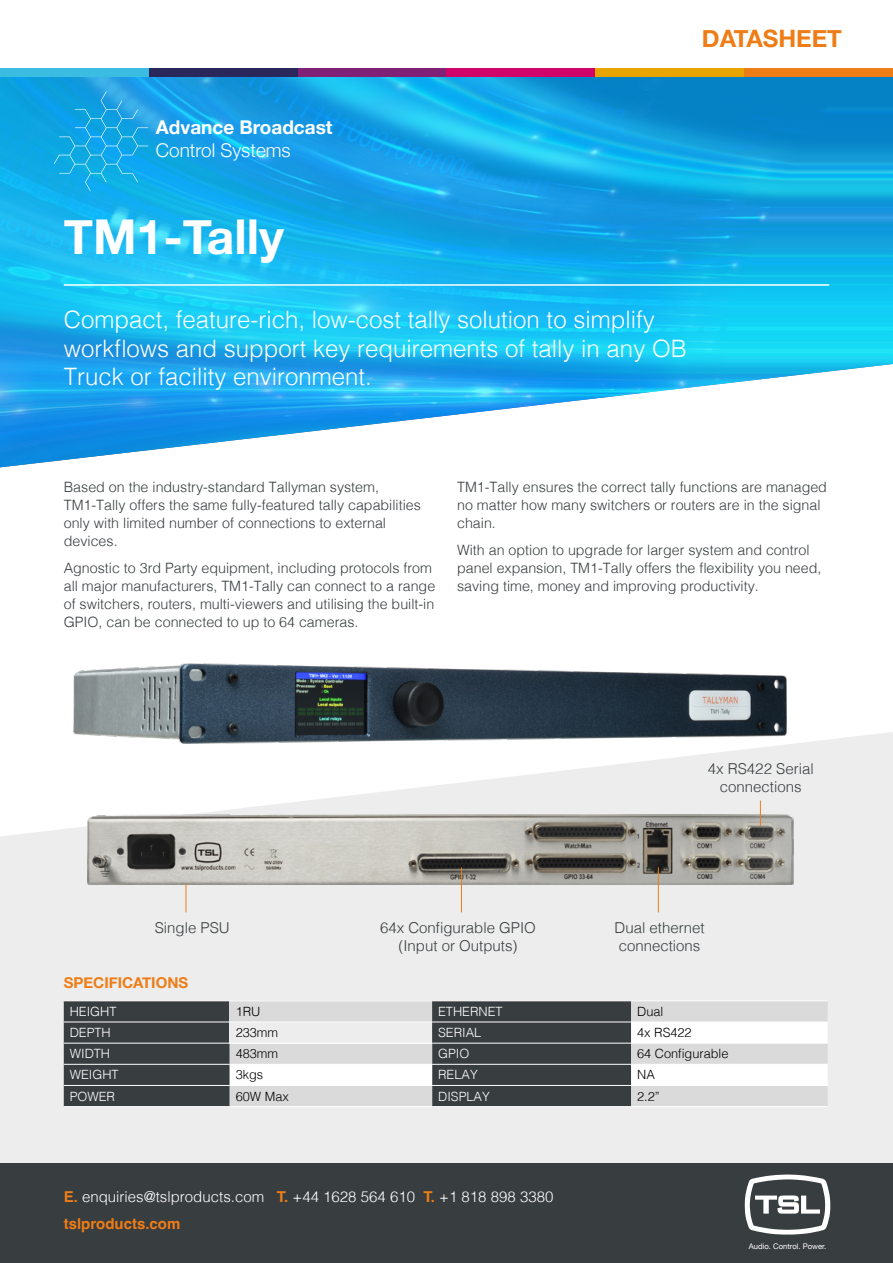
<style>
.page{position:relative;width:893px;height:1263px;background:#fff}
.page>*{position:absolute;margin:0;border:0;box-sizing:border-box;transform-origin:0 0}
.t1{font:700 48px "Helvetica Neue";color:#fff}
.t2{font:300 24px/28.5px "Helvetica";color:#fff}
.t3{font:700 24px "Helvetica Neue";color:#ef7d17}
.t4{font:700 18.9px "Helvetica Neue";color:#fff}
.t5{font:300 18.9px "Helvetica Neue";color:#fff}
.t6{font:300 15px/18px "Helvetica";color:#383d3f;text-align:center}
.t7{font:300 15px/26.5px "Helvetica";color:#fff}
.t8{font:700 15px "Helvetica Neue";color:#ef7d17}
.t9{font:300 14.25px/18px "Helvetica";color:#383d3f}
.t10{font:300 12.75px "Helvetica";color:#fff}
.t11{font:300 12.75px "Helvetica";color:#000}
.t12{font:7.8px "Helvetica Neue";color:#fff}
.s1{font-weight:700;color:#ef7d17}
</style>
<div class="page">
<svg style="left:0;top:732px;width:893px;height:431px;fill:#ededed"></svg>
<img style="left:0;top:77px;width:893px;height:390px">
<hr style="left:64px;top:284px;width:765px;height:2px;background:#fff">
<div style="left:0;top:68px;width:149px;height:9px;background:#3abde1"></div>
<div style="left:149px;top:68px;width:149px;height:9px;background:#2a275a"></div>
<div style="left:298px;top:68px;width:148px;height:9px;background:#802177"></div>
<div style="left:446px;top:68px;width:149px;height:9px;background:#d1046a"></div>
<div style="left:595px;top:68px;width:149px;height:9px;background:#e8a500"></div>
<div style="left:744px;top:68px;width:149px;height:9px;background:#ef7d17"></div>
<svg style="left:54px;top:92px;width:94px;height:99px;background:#19a8e6"></svg>
<div style="left:64px;top:1001px;width:166px;height:105px;background:#383d3f"></div>
<svg style="left:230px;top:1001px;width:598px;height:105px;background:#a4a6a7"></svg>
<svg style="left:230px;top:1022px;width:598px;height:63px"></svg>
<hr style="left:64px;top:1000px;width:166px;height:1px;background:#fff">
<hr style="left:230px;top:1000px;width:202px;height:1px;background:#fff">
<hr style="left:432px;top:1000px;width:199px;height:1px;background:#fff">
<hr style="left:631px;top:1000px;width:197px;height:1px;background:#fff">
<hr style="left:64px;top:1021px;width:166px;height:1px;background:#fff">
<hr style="left:230px;top:1021px;width:202px;height:1px;background:#fff">
<hr style="left:432px;top:1021px;width:199px;height:1px;background:#fff">
<hr style="left:631px;top:1021px;width:197px;height:1px;background:#fff">
<hr style="left:64px;top:1043px;width:166px;height:1px;background:#fff">
<hr style="left:230px;top:1043px;width:202px;height:1px;background:#fff">
<hr style="left:432px;top:1043px;width:199px;height:1px;background:#fff">
<hr style="left:631px;top:1043px;width:197px;height:1px;background:#fff">
<hr style="left:64px;top:1064px;width:166px;height:1px;background:#fff">
<hr style="left:230px;top:1064px;width:202px;height:1px;background:#fff">
<hr style="left:432px;top:1064px;width:199px;height:1px;background:#fff">
<hr style="left:631px;top:1064px;width:197px;height:1px;background:#fff">
<hr style="left:64px;top:1085px;width:166px;height:1px;background:#fff">
<hr style="left:230px;top:1085px;width:202px;height:1px;background:#fff">
<hr style="left:432px;top:1085px;width:199px;height:1px;background:#fff">
<hr style="left:631px;top:1085px;width:197px;height:1px;background:#fff">
<hr style="left:64px;top:1106px;width:166px;height:1px;background:#fff">
<hr style="left:230px;top:1106px;width:202px;height:1px;background:#fff">
<hr style="left:432px;top:1106px;width:199px;height:1px;background:#fff">
<hr style="left:631px;top:1106px;width:197px;height:1px;background:#fff">
<img style="left:73px;top:663px;width:714px;height:80px">
<img style="left:87px;top:814px;width:707px;height:71px">
<svg style="left:186px;top:883px;width:1px;height:29px"></svg>
<hr style="left:461px;top:867px;width:1px;height:45px;background:#ef7d17">
<hr style="left:658px;top:867px;width:1px;height:45px;background:#ef7d17">
<svg style="left:760px;top:801px;width:1px;height:25px"></svg>
<div style="left:0;top:1163px;width:893px;height:100px;background:#383d3f"></div>
<svg style="left:745px;top:1174px;width:85px;height:60px"></svg>
<h2 class="t3" style="left:702px;top:19px;width:142px">DATASHEET</h2>
<h3 class="t4" style="left:156px;top:112px;width:178px">Advance Broadcast</h3>
<h3 class="t5" style="left:156px;top:135px;width:136px">Control Systems</h3>
<h1 class="t1" style="left:64px;top:200px;width:222px">TM1-Tally</h1>
<h2 class="t2" style="left:64px;top:304px;width:624px">Compact, feature-rich, low-cost tally solution to simplify workflows and support key requirements of tally in any OB<br>Truck or facility environment.</h2>
<p class="t9" style="left:64px;top:477px;width:359px">Based on the industry-standard Tallyman system, TM1-Tally offers the same fully-featured tally capabilities only with limited number of connections to external devices.</p>
<p class="t9" style="left:64px;top:557px;width:373px">Agnostic to 3rd Party equipment, including protocols from all major manufacturers, TM1-Tally can connect to a range of switchers, routers, multi-viewers and utilising the built-in GPIO, can be connected to up to 64 cameras.</p>
<p class="t9" style="left:457px;top:477px;width:371px">TM1-Tally ensures the correct tally functions are managed no matter how many switchers or routers are in the signal chain.</p>
<p class="t9" style="left:457px;top:539px;width:366px">With an option to upgrade for larger system and control panel expansion, TM1-Tally offers the flexibility you need, saving time, money and improving productivity.</p>
<p class="t6" style="left:708px;top:759px;width:107px">4x RS422 Serial connections</p>
<p class="t6" style="left:155px;top:917px;width:76px">Single PSU</p>
<p class="t6" style="left:380px;top:917px;width:157px">64x Configurable GPIO (Input or Outputs)</p>
<p class="t6" style="left:614px;top:917px;width:92px;text-align:left">Dual ethernet connections</p>
<p class="t8" style="left:64px;top:971px;width:126px">SPECIFICATIONS</p>
<p class="t10" style="left:70px;top:1000px;width:48px">HEIGHT</p>
<p class="t11" style="left:236px;top:1000px;width:26px">1RU</p>
<p class="t10" style="left:438px;top:1000px;width:66px">ETHERNET</p>
<p class="t11" style="left:637px;top:1000px;width:28px">Dual</p>
<p class="t10" style="left:70px;top:1022px;width:43px">DEPTH</p>
<p class="t11" style="left:236px;top:1022px;width:44px">233mm</p>
<p class="t10" style="left:438px;top:1022px;width:45px">SERIAL</p>
<p class="t11" style="left:637px;top:1022px;width:56px">4x RS422</p>
<p class="t10" style="left:70px;top:1043px;width:42px">WIDTH</p>
<p class="t11" style="left:236px;top:1043px;width:44px">483mm</p>
<p class="t10" style="left:438px;top:1043px;width:33px">GPIO</p>
<p class="t11" style="left:637px;top:1043px;width:93px">64 Configurable</p>
<p class="t10" style="left:70px;top:1064px;width:50px">WEIGHT</p>
<p class="t11" style="left:236px;top:1064px;width:29px">3kgs</p>
<p class="t10" style="left:438px;top:1064px;width:41px">RELAY</p>
<p class="t11" style="left:637px;top:1064px;width:19px">NA</p>
<p class="t10" style="left:70px;top:1085px;width:47px">POWER</p>
<p class="t11" style="left:236px;top:1085px;width:55px">60W Max</p>
<p class="t10" style="left:438px;top:1085px;width:53px">DISPLAY</p>
<p class="t11" style="left:637px;top:1085px;width:24px">2.2”</p>
<p class="t7" style="left:64px;top:1183px;width:491px"><span class="s1">E.</span> enquiries@tslproducts.com <span class="s1">T.</span> +44 1628 564 610 <span class="s1">T.</span> +1 818 898 3380 <span class="s1">tslproducts.com</span></p>
<p class="t12" style="left:749px;top:1241px;width:79px">Audio. Control. Power.</p>
</div>
